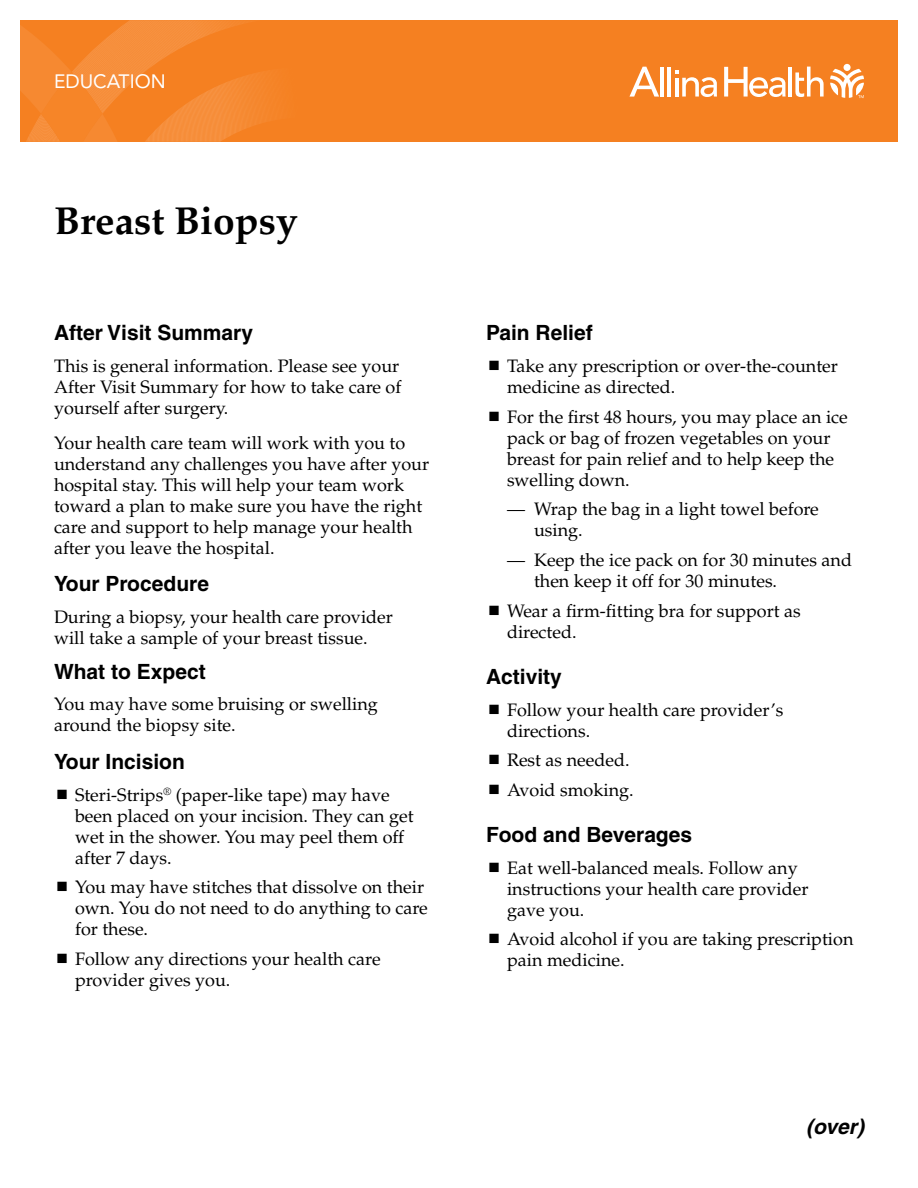
<style>
.page{position:relative;width:918px;height:1188px;background:#fff}
.page>*{position:absolute;margin:0;border:0;box-sizing:border-box;transform-origin:0 0}
.t1{font:700 39px "Palatino";color:#000}
.t2{font:700 21px "Helvetica";color:#000}
.t3{font:italic 700 21px "Helvetica";color:#000}
.t4{font:19.2px "Avenir LT Std";color:#fff}
.t5{font:18px/21px "Palatino";color:#000}
</style>
<div class="page">
<div style="left:20px;top:20px;width:878px;height:122px;background:#f58021"></div>
<svg style="left:20px;top:20px;width:251px;height:122px"></svg>
<svg style="left:830px;top:69px;width:34px;height:29px"></svg>
<div style="left:844px;top:64px;width:7px;height:7px;background:#fff;border-radius:50%"></div>
<hr style="left:660px;top:67px;width:4px;height:30px;background:#fff">
<hr style="left:667px;top:67px;width:4px;height:30px;background:#fff">
<hr style="left:789px;top:67px;width:3px;height:30px;background:#fff">
<svg style="left:795px;top:67px;width:29px;height:30px"></svg>
<svg style="left:675px;top:71px;width:42px;height:26px"></svg>
<svg style="left:629px;top:67px;width:30px;height:30px"></svg>
<svg style="left:724px;top:67px;width:62px;height:30px"></svg>
<p class="t4" style="left:54px;top:70px;width:113px">EDUCATION</p>
<h1 class="t1" style="left:54px;top:198px;width:245px">Breast Biopsy</h1>
<p class="t2" style="left:54px;top:320px;width:201px">After Visit Summary</p>
<p class="t5" style="left:54px;top:356px;width:349px;text-align:justify">This is general information. Please see your After Visit Summary for how to take care of yourself after surgery.</p>
<p class="t5" style="left:54px;top:432px;width:377px">Your health care team will work with you to understand any challenges you have after your hospital stay. This will help your team work toward a plan to make sure you have the right care and support to help manage your health after you leave the hospital.</p>
<p class="t2" style="left:54px;top:571px;width:157px">Your Procedure</p>
<p class="t5" style="left:54px;top:607px;width:341px">During a biopsy, your health care provider will take a sample of your breast tissue.</p>
<p class="t2" style="left:54px;top:658px;width:153px">What to Expect</p>
<p class="t5" style="left:54px;top:694px;width:325px">You may have some bruising or swelling around the biopsy site.</p>
<p class="t2" style="left:54px;top:749px;width:132px">Your Incision</p>
<p class="t5" style="left:75px;top:784px;width:340px">Steri-Strips<sup>®</sup> (paper-like tape) may have been placed on your incision. They can get wet in the shower. You may peel them off after 7 days.</p>
<p class="t5" style="left:75px;top:877px;width:354px">You may have stitches that dissolve on their own. You do not need to do anything to care for these.</p>
<p class="t5" style="left:75px;top:949px;width:307px">Follow any directions your health care provider gives you.</p>
<p class="t2" style="left:486px;top:320px;width:108px">Pain Relief</p>
<p class="t5" style="left:507px;top:356px;width:332px">Take any prescription or over-the-counter medicine as directed.</p>
<p class="t5" style="left:507px;top:406px;width:342px">For the first 48 hours, you may place an ice pack or bag of frozen vegetables on your breast for pain relief and to help keep the swelling down.</p>
<p class="t5" style="left:534px;top:499px;width:286px;text-indent:-27px">— Wrap the bag in a light towel before using.</p>
<p class="t5" style="left:534px;top:550px;width:320px;text-indent:-27px">— Keep the ice pack on for 30 minutes and then keep it off for 30 minutes.</p>
<p class="t5" style="left:507px;top:600px;width:295px">Wear a firm-fitting bra for support as directed.</p>
<p class="t2" style="left:486px;top:664px;width:77px">Activity</p>
<p class="t5" style="left:507px;top:699px;width:278px">Follow your health care provider’s directions.</p>
<p class="t5" style="left:507px;top:746px;width:128px;line-height:29.7px">Rest as needed.<br>Avoid smoking.</p>
<p class="t2" style="left:486px;top:822px;width:208px">Food and Beverages</p>
<p class="t5" style="left:507px;top:857px;width:303px">Eat well-balanced meals. Follow any instructions your health care provider gave you.</p>
<p class="t5" style="left:507px;top:929px;width:348px">Avoid alcohol if you are taking prescription pain medicine.</p>
<p class="t3" style="left:806px;top:1114px;width:59px">(over)</p>
</div>
